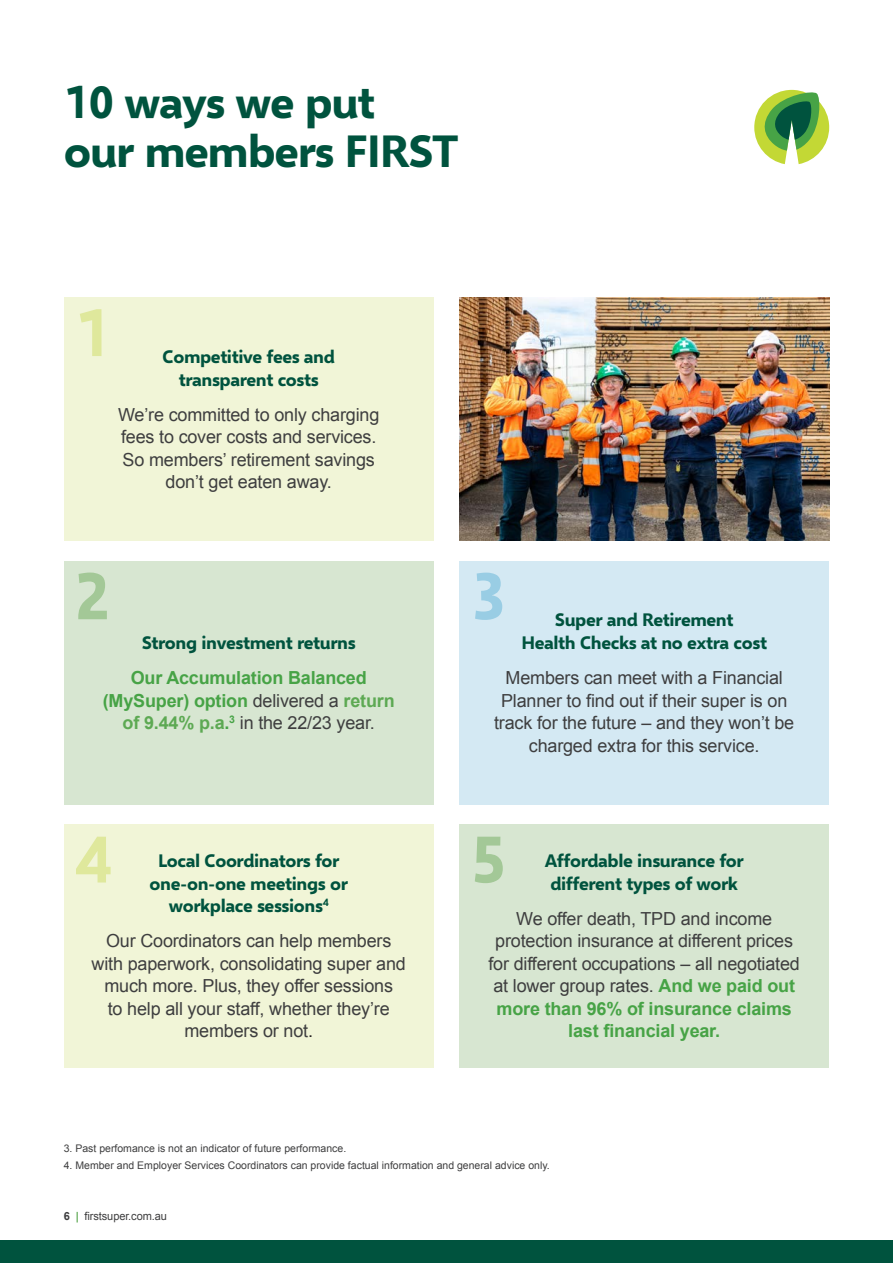
<style>
.page{position:relative;width:893px;height:1263px;background:#fff}
.page>*{position:absolute;margin:0;border:0;box-sizing:border-box;transform-origin:0 0}
._2022__A4__Oversized_Page_heading_30_33pt{font:700 65.4px "Selawik";color:#a3c897}
._2022__A4__Oversized_Page_heading_30_33pt-2{font:700 65.4px "Selawik";color:#dfe89c}
._2022__A4__Oversized_Page_heading_30_33pt-3{font:700 65.4px "Selawik";color:#99cde4}
._2022__A4__Oversized_Page_heading_30_33pt-4{font:700 45px/49.5px "Selawik";letter-spacing:-.025em;color:#00533e}
._2022__A4__Intro_Para_Light_11pt{font:18px/22.5px "Arial";letter-spacing:-.01em;color:#3e3e3f;text-align:center}
._2022__A4__Heading_L1{font:700 18px/22.5px "Selawik";letter-spacing:-.02em;color:#00533e;text-align:center}
._2022__A4__Intro_Para_Light_11pt-2{font:700 18px/22.5px "Arial";letter-spacing:-.01em;color:#47a346;text-align:center}
.t1{font:11.25px "Arial";letter-spacing:-.01em;color:#3e3e3f}
._2022__DL__7pt_disclaimer{font:10.5px "Arial";color:#3e3e3f}
.s1{font-weight:400;color:#3e3e3f}
.s2{color:#5da953}
.s3{color:#231f20}
.s4{font-weight:700;color:#47a346}
.s5{font-weight:700}
.s6{font-weight:700;color:#5da953}
</style>
<div class="page">
<svg style="left:754px;top:90px;width:75px;height:74px"></svg>
<div style="left:64px;top:298px;width:370px;height:243px;background:#f1f5d7"></div>
<div style="left:459px;top:561px;width:370px;height:243px;background:#d4e9f3"></div>
<div style="left:459px;top:824px;width:370px;height:243px;background:#d7e6d1"></div>
<div style="left:64px;top:561px;width:370px;height:243px;background:#d7e6d1"></div>
<div style="left:64px;top:824px;width:370px;height:243px;background:#f1f5d7"></div>
<img style="left:459px;top:298px;width:370px;height:243px">
<div style="left:0;top:1241px;width:893px;height:22px;background:#00533e"></div>
<p class="_2022__A4__Oversized_Page_heading_30_33pt-4" style="left:64px;top:78px;width:396px">10 ways we put<br>our members FIRST</p>
<p class="_2022__A4__Oversized_Page_heading_30_33pt-2" style="left:75px;top:292px;width:39px">1</p>
<p class="_2022__A4__Heading_L1" style="left:163px;top:346px;width:174px">Competitive fees and transparent costs</p>
<p class="_2022__A4__Intro_Para_Light_11pt" style="left:118px;top:404px;width:263px">We’re committed to only charging fees to cover costs and services.<br>So members’ retirement savings don’t get eaten away.</p>
<p class="_2022__A4__Oversized_Page_heading_30_33pt" style="left:75px;top:555px;width:39px">2</p>
<p class="_2022__A4__Heading_L1" style="left:142px;top:632px;width:215px">Strong investment returns</p>
<p class="_2022__A4__Intro_Para_Light_11pt-2" style="left:103px;top:667px;width:293px">Our Accumulation Balanced (MySuper) option <span class="s1">delivered a</span> <span class="s2">return of 9.44% p.a</span>.<sup>3</sup> <span class="s1">in the 22/23 year.</span></p>
<p class="_2022__A4__Oversized_Page_heading_30_33pt-2" style="left:75px;top:818px;width:39px">4</p>
<p class="_2022__A4__Heading_L1" style="left:150px;top:850px;width:200px">Local Coordinators for one-on-one meetings or workplace sessions<sup>4</sup></p>
<p class="_2022__A4__Intro_Para_Light_11pt" style="left:92px;top:930px;width:316px">Our Coordinators can help members with paperwork, consolidating super and much more. Plus, they offer sessions<br>to help all your staff, whether they’re members or not<span class="s3">.</span></p>
<p class="_2022__A4__Oversized_Page_heading_30_33pt-3" style="left:470px;top:555px;width:39px">3</p>
<p class="_2022__A4__Heading_L1" style="left:521px;top:609px;width:247px">Super and Retirement<br>Health Checks at no extra cost</p>
<p class="_2022__A4__Intro_Para_Light_11pt" style="left:494px;top:667px;width:302px">Members can meet with a Financial Planner to find out if their super is on track for the future – and they won’t be charged extra for this service.</p>
<p class="_2022__A4__Oversized_Page_heading_30_33pt" style="left:470px;top:818px;width:39px">5</p>
<p class="_2022__A4__Heading_L1" style="left:545px;top:850px;width:201px">Affordable insurance for different types of work</p>
<p class="_2022__A4__Intro_Para_Light_11pt" style="left:488px;top:907px;width:313px">We offer death, TPD and income protection insurance at different prices for different occupations – all negotiated at lower group rates. <span class="s4">And we paid out more than 96% of insurance claims last financial year.</span></p>
<p class="_2022__DL__7pt_disclaimer" style="left:64px;top:1141px;width:284px">3. Past perfomance is not an indicator of future performance.</p>
<p class="_2022__DL__7pt_disclaimer" style="left:64px;top:1159px;width:487px">4. Member and Employer Services Coordinators can provide factual information and general advice only.</p>
<p class="t1" style="left:64px;top:1209px;width:105px"><span class="s5">6</span> <span class="s6">|</span> firstsuper.com.au</p>
</div>
